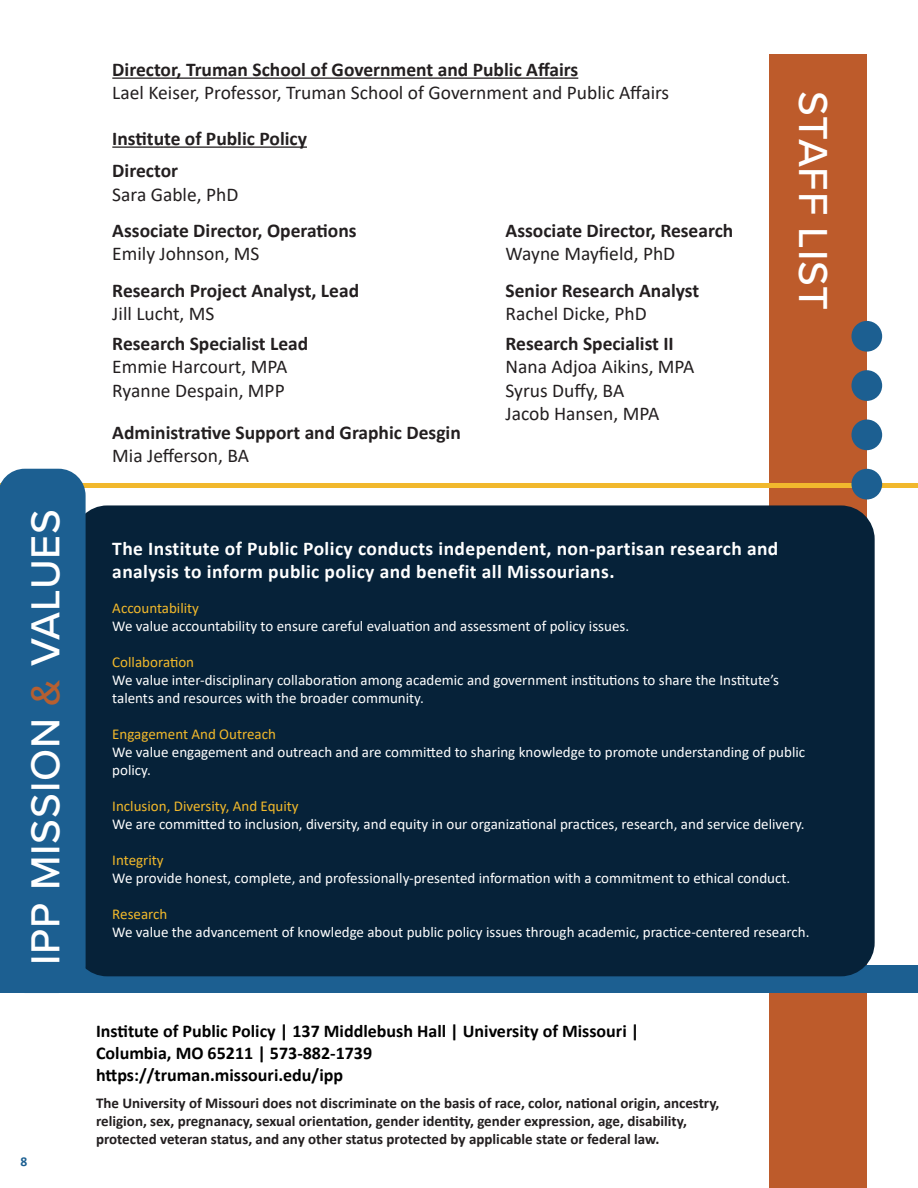
<style>
.page{position:relative;width:918px;height:1188px;background:#fff}
.page>*{position:absolute;margin:0;border:0;box-sizing:border-box;transform-origin:0 0}
.t1{font:500 42px "Proxima Nova";letter-spacing:.02em;color:#fff}
.t2{font:700 19.5px "Calibri";color:#231f20}
.t3{font:19.5px/23.4px "Calibri";color:#231f20}
.t4{font:700 19.5px/23.4px "Calibri";letter-spacing:.02em;color:#fff}
.t5{font:700 18px/21.6px "Calibri";color:#000}
.t6{font:15px/18px "Calibri";color:#fff}
.t7{font:700 15px/18px "Calibri";color:#231f20}
.t8{font:15px "Calibri";color:#f2b92b}
.t9{font:700 13.5px "Calibri";color:#1c5f91}
.s1{color:#b65f31}
</style>
<div class="page">
<div style="left:769px;top:54px;width:98px;height:1134px;background:#bd5b2b"></div>
<hr style="left:0;top:484px;width:918px;height:4px;background:#f1b82d">
<hr style="left:112px;top:77px;width:466px;height:2px;background:#231f20">
<hr style="left:112px;top:146px;width:195px;height:2px;background:#231f20">
<div style="left:0;top:965px;width:918px;height:28px;background:#1c5f91"></div>
<div style="left:73px;top:505px;width:802px;height:471px;background:#062239;border-radius:34px"></div>
<div style="left:0;top:469px;width:86px;height:500px;background:#1c5f91"></div>
<div style="left:851px;top:321px;width:31px;height:31px;background:#1c5f91;border-radius:50%"></div>
<div style="left:851px;top:370px;width:31px;height:31px;background:#1c5f91;border-radius:50%"></div>
<div style="left:851px;top:420px;width:31px;height:30px;background:#1c5f91;border-radius:50%"></div>
<div style="left:851px;top:469px;width:31px;height:30px;background:#1c5f91;border-radius:50%"></div>
<p class="t1" style="left:14px;top:965px;width:458px;rotate:-90deg">IPP MISSION <span class="s1">&amp;</span> VALUES</p>
<p class="t9" style="left:21px;top:1152px;width:8px">8</p>
<p class="t2" style="left:112px;top:56px;width:468px">Director, Truman School of Government and Public Affairs</p>
<p class="t3" style="left:112px;top:81px;width:558px">Lael Keiser, Professor, Truman School of Government and Public Affairs</p>
<p class="t2" style="left:112px;top:125px;width:196px">Institute of Public Policy</p>
<h2 class="t2" style="left:112px;top:157px;width:67px">Director</h2>
<h2 class="t3" style="left:112px;top:182px;width:128px">Sara Gable, PhD</h2>
<h2 class="t2" style="left:112px;top:217px;width:246px">Associate Director, Operations</h2>
<h2 class="t3" style="left:112px;top:242px;width:149px">Emily Johnson, MS</h2>
<h2 class="t2" style="left:112px;top:276px;width:248px">Research Project Analyst, Lead</h2>
<h2 class="t3" style="left:112px;top:301px;width:104px">Jill Lucht, MS</h2>
<h2 class="t2" style="left:112px;top:330px;width:197px">Research Specialist Lead</h2>
<h2 class="t3" style="left:112px;top:355px;width:177px">Emmie Harcourt, MPA<br>Ryanne Despain, MPP</h2>
<p class="t2" style="left:112px;top:418px;width:350px">Administrative Support and Graphic Desgin</p>
<p class="t3" style="left:112px;top:443px;width:138px">Mia Jefferson, BA</p>
<p class="t2" style="left:506px;top:217px;width:229px">Associate Director, Research</p>
<p class="t3" style="left:506px;top:242px;width:171px">Wayne Mayfield, PhD</p>
<p class="t2" style="left:506px;top:276px;width:195px">Senior Research Analyst</p>
<p class="t3" style="left:506px;top:301px;width:143px">Rachel Dicke, PhD</p>
<h2 class="t2" style="left:506px;top:330px;width:170px">Research Specialist II</h2>
<h2 class="t3" style="left:506px;top:355px;width:190px">Nana Adjoa Aikins, MPA<br>Syrus Duffy, BA<br>Jacob Hansen, MPA</h2>
<p class="t1" style="left:845px;top:91px;width:221px;rotate:90deg">STAFF LIST</p>
<p class="t4" style="left:112px;top:536px;width:668px">The Institute of Public Policy conducts independent, non-partisan research and analysis to inform public policy and benefit all Missourians.</p>
<p class="t8" style="left:112px;top:598px;width:88px">Accountability</p>
<p class="t6" style="left:112px;top:617px;width:518px">We value accountability to ensure careful evaluation and assessment of policy issues.</p>
<p class="t8" style="left:112px;top:652px;width:83px">Collaboration</p>
<p class="t6" style="left:112px;top:671px;width:668px">We value inter-disciplinary collaboration among academic and government institutions to share the Institute’s talents and resources with the broader community.</p>
<p class="t8" style="left:112px;top:724px;width:165px">Engagement And Outreach</p>
<p class="t6" style="left:112px;top:743px;width:694px">We value engagement and outreach and are committed to sharing knowledge to promote understanding of public policy.</p>
<p class="t8" style="left:112px;top:796px;width:188px">Inclusion, Diversity, And Equity</p>
<p class="t6" style="left:112px;top:815px;width:694px">We are committed to inclusion, diversity, and equity in our organizational practices, research, and service delivery.</p>
<p class="t8" style="left:112px;top:850px;width:53px">Integrity</p>
<p class="t6" style="left:112px;top:869px;width:679px">We provide honest, complete, and professionally-presented information with a commitment to ethical conduct.</p>
<p class="t8" style="left:112px;top:904px;width:57px">Research</p>
<p class="t6" style="left:112px;top:923px;width:699px">We value the advancement of knowledge about public policy issues through academic, practice-centered research.</p>
<p class="t5" style="left:96px;top:1020px;width:545px">Institute of Public Policy | 137 Middlebush Hall | University of Missouri |<br>Columbia, MO 65211 | 573-882-1739</p>
<p class="t5" style="left:96px;top:1064px;width:249px">https://truman.missouri.edu/ipp</p>
<p class="t7" style="left:96px;top:1094px;width:625px">The University of Missouri does not discriminate on the basis of race, color, national origin, ancestry, religion, sex, pregnanacy, sexual orientation, gender identity, gender expression, age, disability, protected veteran status, and any other status protected by applicable state or federal law.</p>
</div>
